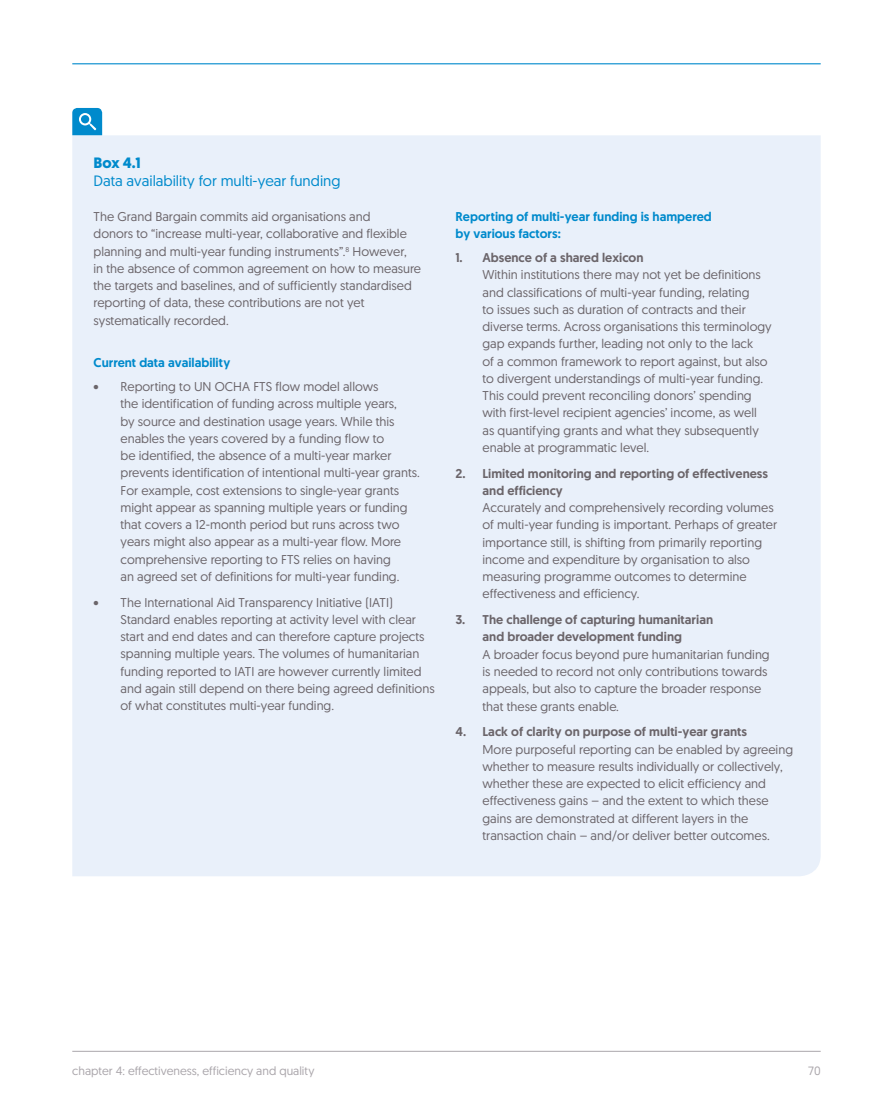
<style>
.page{position:relative;width:893px;height:1106px;background:#fff}
.page>*{position:absolute;margin:0;border:0;box-sizing:border-box;transform-origin:0 0}
.t1{font:15px "Geomanist";color:#008acc}
.t2{font:700 15px "Geomanist";color:#008acc}
.t3{font:12.75px/17.2px "Geomanist";color:#6b656a}
.t4{font:500 12.75px/17.2px "Geomanist";color:#6b656a}
.t5{font:500 12.75px/17.2px "Geomanist";color:#008acc}
.t6{font:12px "Geomanist";color:#aaa6ab}
</style>
<div class="page">
<hr style="left:72px;top:1051px;width:749px;height:1px;background:#aaa6ab">
<hr style="left:72px;top:63px;width:749px;height:1px;background:#008acc">
<div style="left:72px;top:135px;width:749px;height:741px;background:#e9f0fa"></div>
<svg style="left:72px;top:107px;width:31px;height:29px"></svg>
<p class="t2" style="left:94px;top:153px;width:49px">Box 4.1</p>
<p class="t1" style="left:94px;top:171px;width:249px">Data availability for multi-year funding</p>
<p class="t3" style="left:94px;top:208px;width:329px">The Grand Bargain commits aid organisations and<br>donors to “increase multi-year, collaborative and flexible planning and multi-year funding instruments”.<sup>8</sup> However,<br>in the absence of common agreement on how to measure the targets and baselines, and of sufficiently standardised reporting of data, these contributions are not yet systematically recorded.</p>
<p class="t5" style="left:94px;top:354px;width:138px">Current data availability</p>
<p class="t3" style="left:121px;top:377px;width:301px;text-indent:-27px">• Reporting to UN OCHA FTS flow model allows<br>the identification of funding across multiple years,<br>by source and destination usage years. While this enables the years covered by a funding flow to<br>be identified, the absence of a multi-year marker prevents identification of intentional multi-year grants.<br>For example, cost extensions to single-year grants might appear as spanning multiple years or funding that covers a 12-month period but runs across two years might also appear as a multi-year flow. More comprehensive reporting to FTS relies on having<br>an agreed set of definitions for multi-year funding.</p>
<p class="t3" style="left:121px;top:593px;width:316px;text-indent:-27px">• The International Aid Transparency Initiative (IATI)<br>Standard enables reporting at activity level with clear start and end dates and can therefore capture projects spanning multiple years. The volumes of humanitarian funding reported to IATI are however currently limited and again still depend on there being agreed definitions of what constitutes multi-year funding.</p>
<p class="t5" style="left:455px;top:208px;width:258px">Reporting of multi-year funding is hampered by various factors:</p>
<p class="t4" style="left:455px;top:249px;width:190px">1. Absence of a shared lexicon</p>
<p class="t3" style="left:482px;top:266px;width:291px">Within institutions there may not yet be definitions and classifications of multi-year funding, relating<br>to issues such as duration of contracts and their diverse terms. Across organisations this terminology gap expands further, leading not only to the lack<br>of a common framework to report against, but also to divergent understandings of multi-year funding.<br>This could prevent reconciling donors’ spending with first-level recipient agencies’ income, as well as quantifying grants and what they subsequently enable at programmatic level.</p>
<p class="t4" style="left:482px;top:464px;width:287px;text-indent:-27px">2. Limited monitoring and reporting of effectiveness and efficiency</p>
<p class="t3" style="left:482px;top:498px;width:296px">Accurately and comprehensively recording volumes of multi-year funding is important. Perhaps of greater importance still, is shifting from primarily reporting income and expenditure by organisation to also measuring programme outcomes to determine effectiveness and efficiency.</p>
<p class="t4" style="left:455px;top:611px;width:259px;text-align:center">3. The challenge of capturing humanitarian and broader development funding</p>
<p class="t3" style="left:482px;top:645px;width:289px">A broader focus beyond pure humanitarian funding is needed to record not only contributions towards appeals, but also to capture the broader response that these grants enable.</p>
<p class="t4" style="left:455px;top:723px;width:293px">4. Lack of clarity on purpose of multi-year grants</p>
<p class="t3" style="left:482px;top:740px;width:312px">More purposeful reporting can be enabled by agreeing whether to measure results individually or collectively, whether these are expected to elicit efficiency and effectiveness gains – and the extent to which these gains are demonstrated at different layers in the transaction chain – and/or deliver better outcomes.</p>
<p class="t6" style="left:72px;top:1063px;width:244px">chapter 4: effectiveness, efficiency and quality</p>
<p class="t6" style="left:808px;top:1063px;width:14px">70</p>
</div>
